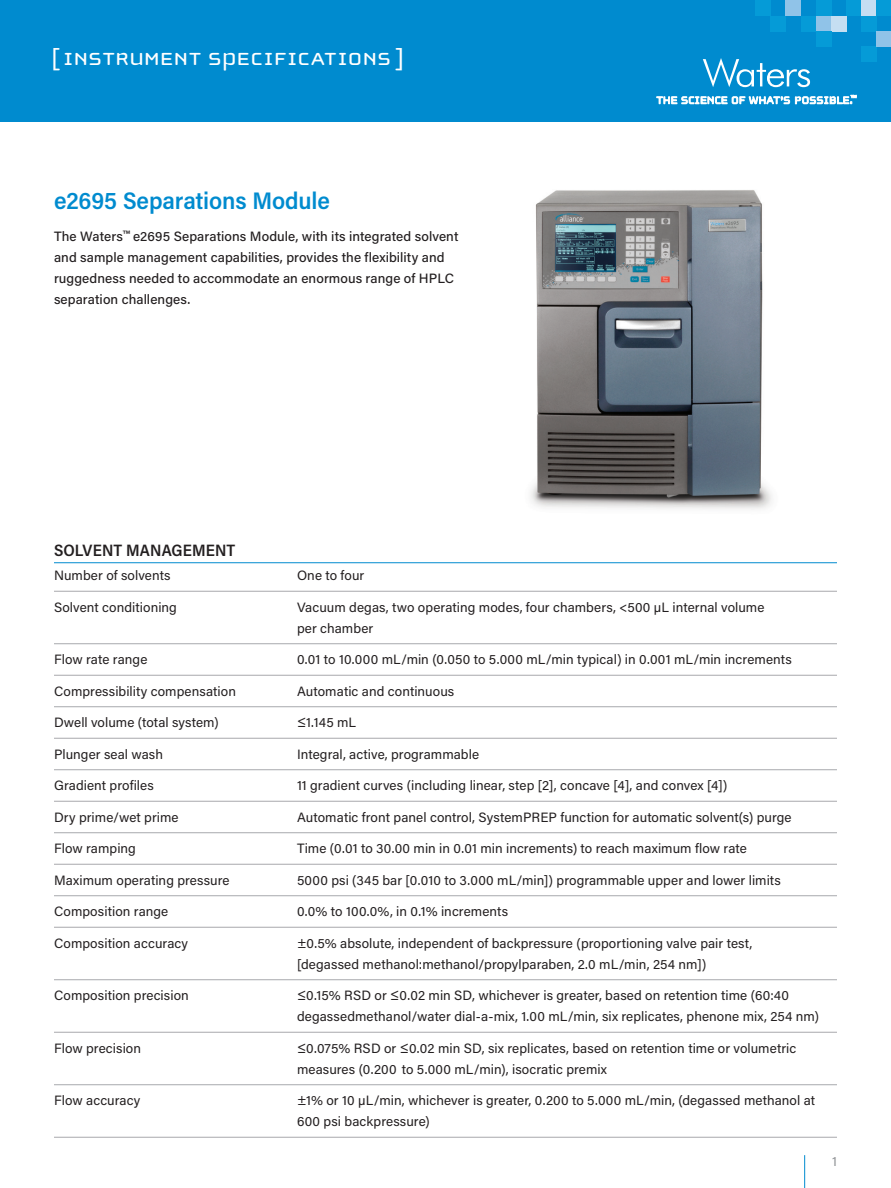
<style>
.page{position:relative;width:891px;height:1188px;background:#fff}
.page>*{position:absolute;margin:0;border:0;box-sizing:border-box;transform-origin:0 0}
.t1{font:25.5px "Cholla Unicase";letter-spacing:.015em;color:#fff;scale:1.1 1}
.t2{font:600 24px "Acumin Pro Semi Cond";letter-spacing:-.005em;color:#008bcf}
.t3{font:600 16.5px "Acumin Pro Semi Cond";letter-spacing:.005em;color:#231f20}
.t4{font:13.5px/21px "Acumin Pro";letter-spacing:.005em;color:#231f20}
.t5{font:500 13.5px/21px "Acumin Pro";letter-spacing:.005em;color:#231f20}
.t6{font:13.5px "Acumin Pro";color:#939598}
</style>
<div class="page">
<div style="left:0;top:0;width:891px;height:122px;background:#008bcf"></div>
<div style="left:755px;top:0;width:15px;height:16px;background:#059bd7"></div>
<div style="left:861px;top:47px;width:15px;height:15px;background:#059bd7"></div>
<div style="left:770px;top:16px;width:16px;height:15px;background:#059bd7"></div>
<div style="left:786px;top:0;width:15px;height:16px;background:#90c3e8"></div>
<div style="left:801px;top:16px;width:15px;height:15px;background:#059bd7"></div>
<div style="left:816px;top:16px;width:16px;height:15px;background:#90c3e8"></div>
<div style="left:832px;top:16px;width:15px;height:15px;background:#c5def2"></div>
<div style="left:816px;top:0;width:16px;height:16px;background:#059bd7"></div>
<div style="left:816px;top:31px;width:16px;height:16px;background:#059bd7"></div>
<div style="left:861px;top:0;width:15px;height:16px;background:#c5def2"></div>
<div style="left:847px;top:0;width:14px;height:16px;background:#059bd7"></div>
<div style="left:876px;top:0;width:15px;height:16px;background:#059bd7"></div>
<div style="left:861px;top:16px;width:15px;height:15px;background:#059bd7"></div>
<div style="left:876px;top:31px;width:15px;height:16px;background:#90c3e8"></div>
<svg style="left:657px;top:95px;width:199px;height:9px"></svg>
<svg style="left:703px;top:58px;width:107px;height:29px"></svg>
<hr style="left:804px;top:1155px;width:1px;height:33px;background:#008bcf">
<hr style="left:54px;top:562px;width:783px;height:1px;background:#008bcf">
<hr style="left:54px;top:591px;width:783px;height:1px;background:#a8a9ad">
<hr style="left:54px;top:643px;width:783px;height:1px;background:#a8a9ad">
<hr style="left:54px;top:675px;width:783px;height:1px;background:#a8a9ad">
<hr style="left:54px;top:706px;width:783px;height:1px;background:#a8a9ad">
<hr style="left:54px;top:738px;width:783px;height:1px;background:#a8a9ad">
<hr style="left:54px;top:769px;width:783px;height:1px;background:#a8a9ad">
<hr style="left:54px;top:801px;width:783px;height:1px;background:#a8a9ad">
<hr style="left:54px;top:832px;width:783px;height:1px;background:#a8a9ad">
<hr style="left:54px;top:864px;width:783px;height:1px;background:#a8a9ad">
<hr style="left:54px;top:895px;width:783px;height:1px;background:#a8a9ad">
<hr style="left:54px;top:927px;width:783px;height:1px;background:#a8a9ad">
<hr style="left:54px;top:979px;width:783px;height:1px;background:#a8a9ad">
<hr style="left:54px;top:1032px;width:783px;height:1px;background:#a8a9ad">
<hr style="left:54px;top:1084px;width:783px;height:1px;background:#a8a9ad">
<hr style="left:54px;top:1137px;width:783px;height:1px;background:#a8a9ad">
<img style="left:530px;top:190px;width:242px;height:320px">
<h1 class="t1" style="left:51px;top:46px;width:323px">[ INSTRUMENT SPECIFICATIONS ]</h1>
<h2 class="t2" style="left:54px;top:184px;width:278px">e2695 Separations Module</h2>
<p class="t5" style="left:54px;top:225px;width:406px">The Waters™ e2695 Separations Module, with its integrated solvent and sample management capabilities, provides the flexibility and ruggedness needed to accommodate an enormous range of HPLC separation challenges.</p>
<p class="t3" style="left:54px;top:539px;width:183px">SOLVENT MANAGEMENT</p>
<p class="t4" style="left:54px;top:565px;width:118px">Number of solvents</p>
<p class="t4" style="left:297px;top:565px;width:69px">One to four</p>
<p class="t4" style="left:54px;top:596px;width:124px">Solvent conditioning</p>
<p class="t4" style="left:297px;top:596px;width:469px">Vacuum degas, two operating modes, four chambers, &lt;500 µL internal volume per chamber</p>
<p class="t4" style="left:54px;top:649px;width:95px">Flow rate range</p>
<p class="t4" style="left:297px;top:649px;width:496px">0.01 to 10.000 mL/min (0.050 to 5.000 mL/min typical) in 0.001 mL/min increments</p>
<p class="t4" style="left:54px;top:680px;width:184px">Compressibility compensation</p>
<p class="t4" style="left:297px;top:680px;width:159px">Automatic and continuous</p>
<p class="t4" style="left:54px;top:712px;width:166px">Dwell volume (total system)</p>
<p class="t4" style="left:297px;top:712px;width:61px">≤1.145 mL</p>
<p class="t4" style="left:54px;top:743px;width:111px">Plunger seal wash</p>
<p class="t4" style="left:297px;top:743px;width:184px">Integral, active, programmable</p>
<p class="t4" style="left:54px;top:775px;width:101px">Gradient profiles</p>
<p class="t4" style="left:297px;top:775px;width:432px">11 gradient curves (including linear, step [2], concave [4], and convex [4])</p>
<p class="t4" style="left:54px;top:806px;width:126px">Dry prime/wet prime</p>
<p class="t4" style="left:297px;top:806px;width:496px">Automatic front panel control, SystemPREP function for automatic solvent(s) purge</p>
<p class="t4" style="left:54px;top:838px;width:83px">Flow ramping</p>
<p class="t4" style="left:297px;top:838px;width:451px">Time (0.01 to 30.00 min in 0.01 min increments) to reach maximum flow rate</p>
<p class="t4" style="left:54px;top:869px;width:177px">Maximum operating pressure</p>
<p class="t4" style="left:297px;top:869px;width:485px">5000 psi (345 bar [0.010 to 3.000 mL/min]) programmable upper and lower limits</p>
<p class="t4" style="left:54px;top:901px;width:116px">Composition range</p>
<p class="t4" style="left:297px;top:901px;width:213px">0.0% to 100.0%, in 0.1% increments</p>
<p class="t4" style="left:54px;top:932px;width:135px">Composition accuracy</p>
<p class="t4" style="left:297px;top:932px;width:457px">±0.5% absolute, independent of backpressure (proportioning valve pair test, [degassed methanol:methanol/propylparaben, 2.0 mL/min, 254 nm])</p>
<p class="t4" style="left:54px;top:985px;width:136px">Composition precision</p>
<p class="t4" style="left:297px;top:985px;width:524px">≤0.15% RSD or ≤0.02 min SD, whichever is greater, based on retention time (60:40 degassedmethanol/water dial-a-mix, 1.00 mL/min, six replicates, phenone mix, 254 nm)</p>
<p class="t4" style="left:54px;top:1037px;width:89px">Flow precision</p>
<p class="t4" style="left:297px;top:1037px;width:501px">≤0.075% RSD or ≤0.02 min SD, six replicates, based on retention time or volumetric measures (0.200 to 5.000 mL/min), isocratic premix</p>
<p class="t4" style="left:54px;top:1090px;width:88px">Flow accuracy</p>
<p class="t4" style="left:297px;top:1090px;width:520px">±1% or 10 µL/min, whichever is greater, 0.200 to 5.000 mL/min, (degassed methanol at<br>600 psi backpressure)</p>
<p class="t6" style="left:832px;top:1151px;width:6px">1</p>
</div>
